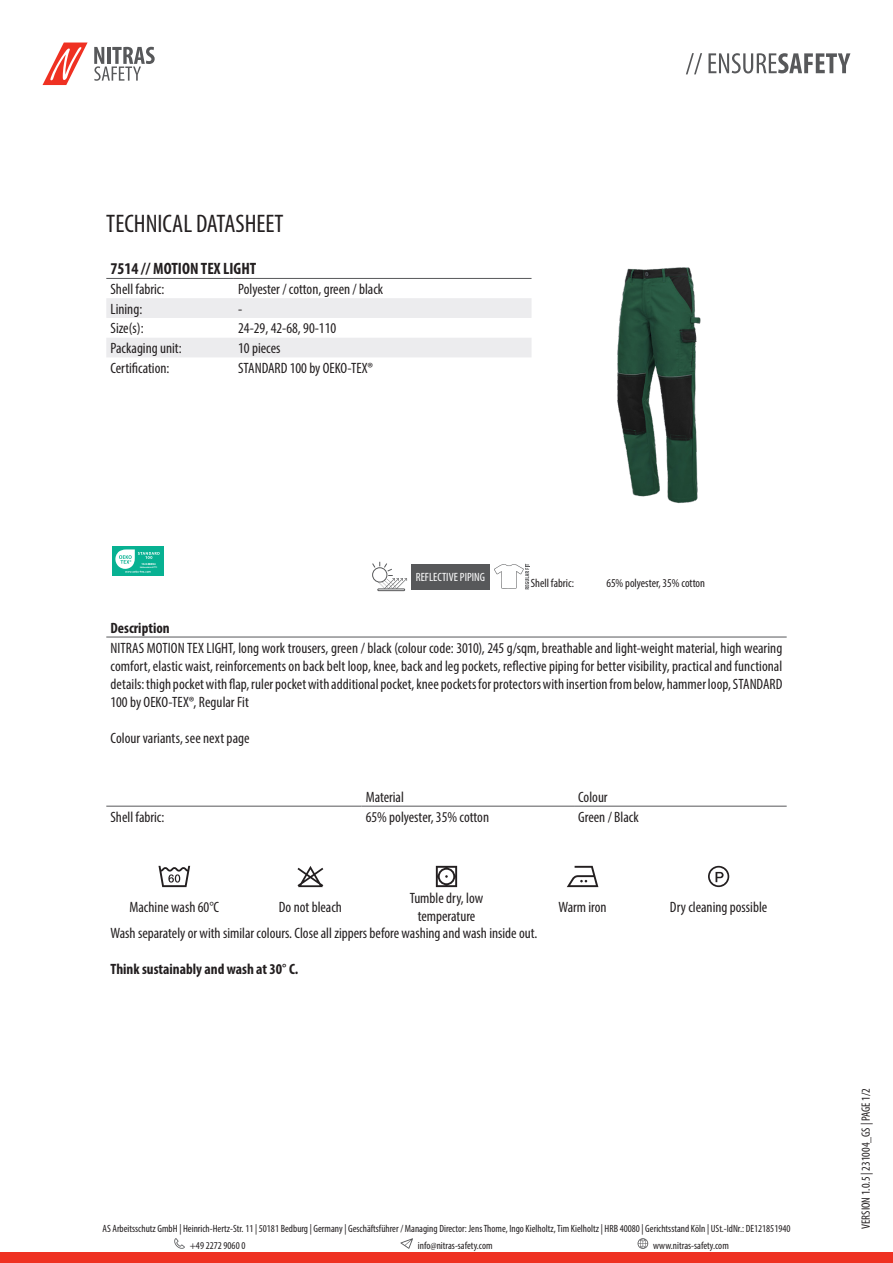
<style>
.page{position:relative;width:893px;height:1263px;background:#fff}
.page>*{position:absolute;margin:0;border:0;box-sizing:border-box;transform-origin:0 0}
.t1{font:condensed 25.5px "Myriad Pro";color:#231f20}
.t2{font:700 condensed 16.5px "Myriad Pro";color:#231f20}
.Headline_Nitras{font:condensed 15px/18px "Myriad Pro";color:#231f20;text-align:justify}
.t3{font:700 condensed 15px "Myriad Pro";color:#231f20}
.t4{font:condensed 12px "Myriad Pro";color:#231f20}
.t5{font:condensed 12px "Myriad Pro";color:#fff}
.t6{font:condensed 10.5px/17px "Myriad Pro";color:#231f20}
.t7{font:700 3px "Foco";color:#fff}
.t8{font:700 2.4px "Foco";color:#fff}
</style>
<div class="page">
<div style="left:0;top:1252px;width:893px;height:11px;background:#ef3122"></div>
<svg style="left:174px;top:1238px;width:11px;height:11px"></svg>
<svg style="left:400px;top:1238px;width:13px;height:11px"></svg>
<svg style="left:638px;top:1238px;width:10px;height:11px"></svg>
<svg style="left:43px;top:43px;width:45px;height:42px"></svg>
<svg style="left:94px;top:47px;width:61px;height:34px"></svg>
<svg style="left:686px;top:53px;width:16px;height:21px"></svg>
<svg style="left:708px;top:53px;width:142px;height:20px"></svg>
<svg style="left:106px;top:298px;width:425px;height:59px"></svg>
<hr style="left:106px;top:278px;width:128px;height:1px;background:#57585a">
<hr style="left:234px;top:278px;width:297px;height:1px;background:#57585a">
<img style="left:531px;top:267px;width:170px;height:236px">
<div style="left:112px;top:546px;width:52px;height:29px;background:#07b192"></div>
<svg style="left:115px;top:549px;width:45px;height:24px"></svg>
<div style="left:411px;top:564px;width:79px;height:25px;background:#57585a"></div>
<svg style="left:494px;top:564px;width:35px;height:25px"></svg>
<hr style="left:106px;top:637px;width:681px;height:1px;background:#57585a">
<hr style="left:106px;top:806px;width:255px;height:1px;background:#57585a">
<hr style="left:361px;top:806px;width:213px;height:1px;background:#57585a">
<hr style="left:574px;top:806px;width:213px;height:1px;background:#57585a">
<svg style="left:158px;top:866px;width:32px;height:21px"></svg>
<svg style="left:297px;top:866px;width:26px;height:21px"></svg>
<svg style="left:436px;top:866px;width:21px;height:21px"></svg>
<svg style="left:567px;top:866px;width:31px;height:21px"></svg>
<svg style="left:708px;top:866px;width:21px;height:21px"></svg>
<svg style="left:372px;top:562px;width:35px;height:27px"></svg>
<div style="left:377px;top:589px;width:28px;height:2px;border:1px solid #57585a"></div>
<p class="t1" style="left:106px;top:208px;width:179px">TECHNICAL DATASHEET</p>
<p class="t2" style="left:111px;top:258px;width:147px">7514 // MOTION TEX LIGHT</p>
<p class="Headline_Nitras" style="left:111px;top:280px;width:55px">Shell fabric:</p>
<p class="Headline_Nitras" style="left:238px;top:280px;width:147px">Polyester / cotton, green / black</p>
<p class="Headline_Nitras" style="left:111px;top:300px;width:33px">Lining:</p>
<p class="Headline_Nitras" style="left:238px;top:300px;width:6px">-</p>
<p class="Headline_Nitras" style="left:111px;top:319px;width:35px">Size(s):</p>
<p class="Headline_Nitras" style="left:238px;top:319px;width:100px">24-29, 42-68, 90-110</p>
<p class="Headline_Nitras" style="left:111px;top:339px;width:73px">Packaging unit:</p>
<p class="Headline_Nitras" style="left:238px;top:339px;width:44px">10 pieces</p>
<p class="Headline_Nitras" style="left:111px;top:359px;width:60px">Certification:</p>
<p class="Headline_Nitras" style="left:238px;top:359px;width:136px">STANDARD 100 by OEKO-TEX®</p>
<p class="t7" style="left:141px;top:562px;width:16px">16.0.88894</p>
<p class="t8" style="left:140px;top:565px;width:19px">Hohenstein HTTI</p>
<p class="t5" style="left:416px;top:570px;width:71px">REFLECTIVE PIPING</p>
<p class="t4" style="left:531px;top:576px;width:45px">Shell fabric:</p>
<p class="t4" style="left:606px;top:576px;width:100px">65% polyester, 35% cotton</p>
<p class="t3" style="left:111px;top:618px;width:61px">Description</p>
<p class="Headline_Nitras" style="left:111px;top:638px;width:673px">NITRAS MOTION TEX LIGHT, long work trousers, green / black (colour code: 3010), 245 g/sqm, breathable and light-weight material, high wearing comfort, elastic waist, reinforcements on back belt loop, knee, back and leg pockets, reflective piping for better visibility, practical and functional details: thigh pocket with flap, ruler pocket with additional pocket, knee pockets for protectors with insertion from below, hammer loop, STANDARD 100 by OEKO-TEX®, Regular Fit</p>
<p class="Headline_Nitras" style="left:111px;top:728px;width:141px">Colour variants, see next page</p>
<p class="Headline_Nitras" style="left:366px;top:788px;width:40px">Material</p>
<p class="Headline_Nitras" style="left:578px;top:788px;width:31px">Colour</p>
<p class="Headline_Nitras" style="left:111px;top:807px;width:55px">Shell fabric:</p>
<p class="Headline_Nitras" style="left:366px;top:807px;width:125px">65% polyester, 35% cotton</p>
<p class="Headline_Nitras" style="left:578px;top:807px;width:62px">Green / Black</p>
<p class="Headline_Nitras" style="left:130px;top:897px;width:91px">Machine wash 60°C</p>
<p class="Headline_Nitras" style="left:279px;top:897px;width:65px">Do not bleach</p>
<p class="Headline_Nitras" style="left:410px;top:888px;width:75px;text-align:center">Tumble dry, low temperature</p>
<p class="Headline_Nitras" style="left:558px;top:897px;width:50px">Warm iron</p>
<p class="Headline_Nitras" style="left:670px;top:897px;width:99px">Dry cleaning possible</p>
<p class="Headline_Nitras" style="left:111px;top:924px;width:428px">Wash separately or with similar colours. Close all zippers before washing and wash inside out.</p>
<p class="t3" style="left:111px;top:960px;width:189px">Think sustainably and wash at 30° C.</p>
<p class="t6" style="left:190px;top:1220px;width:602px;text-indent:-87px">AS Arbeitsschutz GmbH | Heinrich-Hertz-Str. 11 | 50181 Bedburg | Germany | Geschäftsführer / Managing Director: Jens Thome, Ingo Kielholtz, Tim Kielholtz | HRB 40080 | Gerichtsstand Köln | USt.-IdNr.: DE121851940 +49 2272 9060 0</p>
<p class="t6" style="left:418px;top:1237px;width:76px">info@nitras-safety.com</p>
<p class="t6" style="left:653px;top:1237px;width:77px">www.nitras-safety.com</p>
<p class="t4" style="left:859px;top:1229px;width:142px;rotate:-90deg">VERSION 1.0.5 | 231004_GS | PAGE 1/2</p>
</div>
